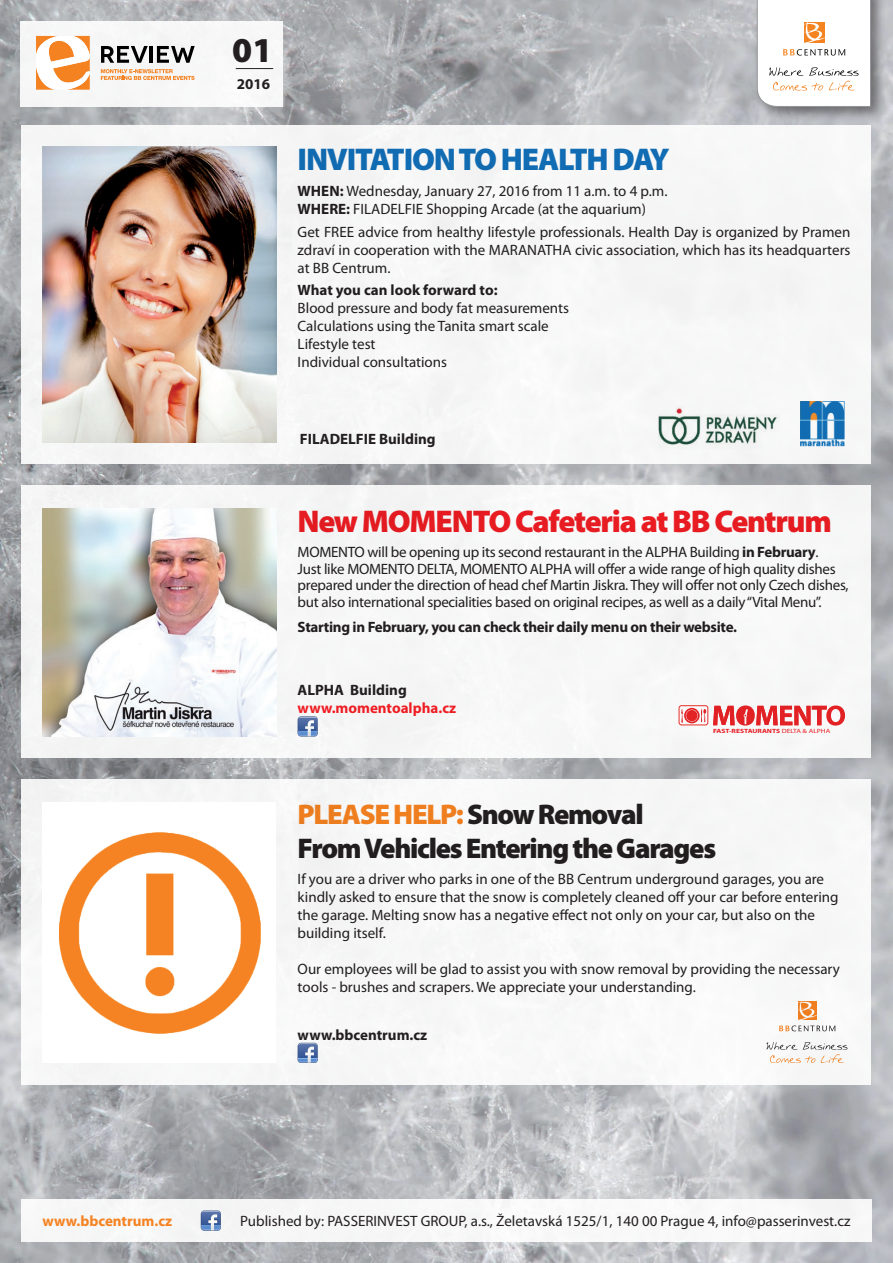
<style>
.page{position:relative;width:893px;height:1263px;background:#fff}
.page>*{position:absolute;margin:0;border:0;box-sizing:border-box;transform-origin:0 0}
.t1{font:900 35.1px "Myriad Pro";color:#231f20}
.t2{font:900 31.5px "Myriad Pro";letter-spacing:-.04em;color:#ee1d23}
.t3{font:900 31.5px "Myriad Pro";letter-spacing:-.04em;color:#1270b9}
.t4{font:900 28.5px/34.2px "Myriad Pro";letter-spacing:-.045em;color:#231f20}
.t5{font:15px/18px "Myriad Pro";color:#231f20}
.t6{font:15px/16.5px "Myriad Pro";letter-spacing:-.02em;color:#231f20}
.t7{font:700 15px "Myriad Pro";letter-spacing:-.005em;color:#231f20}
.t8{font:700 15px "Myriad Pro";color:#ee1d23}
.t9{font:700 15px "Myriad Pro";color:#f58220}
.t10{font:700 6.15px "Myriad Pro";color:#ee1d23;scale:1.23 1}
.s1{font-weight:700}
.s2{font-weight:400}
.s3{color:#f58220}
</style>
<div class="page">
<img style="left:0;top:0;width:893px;height:1263px">
<div style="left:21px;top:21px;width:262px;height:86px;background:#f7f7f7"></div>
<hr style="left:236px;top:68px;width:37px;height:1px;background:#231f20">
<div style="left:754px;top:0;width:132px;height:122px;background:#231f20;opacity:.5"></div>
<svg style="left:757px;top:0;width:114px;height:107px"></svg>
<div style="left:22px;top:125px;width:849px;height:339px;background:#f6f6f7"></div>
<img style="left:43px;top:146px;width:233px;height:297px">
<div style="left:22px;top:485px;width:849px;height:273px;background:#f6f7f7"></div>
<img style="left:43px;top:508px;width:233px;height:228px">
<svg style="left:298px;top:716px;width:20px;height:20px"></svg>
<img style="left:800px;top:402px;width:45px;height:44px">
<svg style="left:678px;top:705px;width:167px;height:21px"></svg>
<img style="left:658px;top:408px;width:119px;height:37px">
<div style="left:22px;top:779px;width:849px;height:305px;background:#f7f7f8"></div>
<div style="left:43px;top:802px;width:233px;height:261px;background:#fff"></div>
<img style="left:59px;top:832px;width:201px;height:201px">
<svg style="left:298px;top:1043px;width:20px;height:20px"></svg>
<svg style="left:779px;top:1025px;width:56px;height:6px"></svg>
<svg style="left:798px;top:1001px;width:19px;height:18px"></svg>
<svg style="left:766px;top:1042px;width:81px;height:21px"></svg>
<svg style="left:101px;top:46px;width:47px;height:17px"></svg>
<hr style="left:150px;top:46px;width:3px;height:17px;background:#000">
<svg style="left:157px;top:46px;width:38px;height:17px"></svg>
<svg style="left:36px;top:36px;width:54px;height:54px"></svg>
<svg style="left:101px;top:69px;width:94px;height:11px"></svg>
<div style="left:22px;top:1199px;width:850px;height:43px;background:#f7f7f8"></div>
<svg style="left:201px;top:1210px;width:20px;height:20px"></svg>
<h1 class="t1" style="left:232px;top:30px;width:42px">01</h1>
<p class="t7" style="left:237px;top:74px;width:35px">2016</p>
<h2 class="t3" style="left:298px;top:141px;width:374px">INVITATION TO HEALTH DAY</h2>
<p class="t5" style="left:298px;top:182px;width:371px"><span class="s1">WHEN:</span> Wednesday, January 27, 2016 from 11 a.m. to 4 p.m.<br><span class="s1">WHERE:</span> FILADELFIE Shopping Arcade (at the aquarium)</p>
<p class="t5" style="left:298px;top:222px;width:554px;text-align:justify">Get FREE advice from healthy lifestyle professionals. Health Day is organized by Pramen zdraví in cooperation with the MARANATHA civic association, which has its headquarters at BB Centrum.</p>
<p class="t7" style="left:298px;top:280px;width:201px">What you can look forward to:</p>
<p class="t5" style="left:298px;top:299px;width:273px">Blood pressure and body fat measurements<br>Calculations using the Tanita smart scale<br>Lifestyle test<br>Individual consultations</p>
<p class="t7" style="left:300px;top:429px;width:137px">FILADELFIE Building</p>
<h2 class="t2" style="left:298px;top:504px;width:536px">New MOMENTO Cafeteria at BB Centrum</h2>
<p class="t6" style="left:298px;top:544px;width:552px">MOMENTO will be opening up its second restaurant in the ALPHA Building <span class="s1">in February</span>.<br>Just like MOMENTO DELTA, MOMENTO ALPHA will offer a wide range of high quality dishes prepared under the direction of head chef Martin Jiskra. They will offer not only Czech dishes, but also international specialities based on original recipes, as well as a daily “Vital Menu”.</p>
<p class="t7" style="left:298px;top:617px;width:441px">Starting in February, you can check their daily menu on their website.</p>
<p class="t7" style="left:298px;top:680px;width:111px">ALPHA Building</p>
<p class="t8" style="left:298px;top:698px;width:160px">www.momentoalpha.cz</p>
<p class="t10" style="left:713px;top:727px;width:97px">FAST-RESTAURANTS <span class="s2">DELTA &amp; ALPHA</span></p>
<h3 class="t4" style="left:298px;top:797px;width:420px"><span class="s3">PLEASE HELP:</span> Snow Removal<br>From Vehicles Entering the Garages</h3>
<p class="t5" style="left:298px;top:870px;width:542px">If you are a driver who parks in one of the BB Centrum underground garages, you are kindly asked to ensure that the snow is completely cleaned off your car before entering the garage. Melting snow has a negative effect not only on your car, but also on the building itself.</p>
<p class="t5" style="left:298px;top:960px;width:544px">Our employees will be glad to assist you with snow removal by providing the necessary tools - brushes and scrapers. We appreciate your understanding.</p>
<p class="t7" style="left:298px;top:1025px;width:131px">www.bbcentrum.cz</p>
<p class="t9" style="left:43px;top:1211px;width:131px">www.bbcentrum.cz</p>
<p class="t5" style="left:240px;top:1212px;width:612px">Published by: PASSERINVEST GROUP, a.s., Želetavská 1525/1, 140 00 Prague 4, info@passerinvest.cz</p>
</div>
